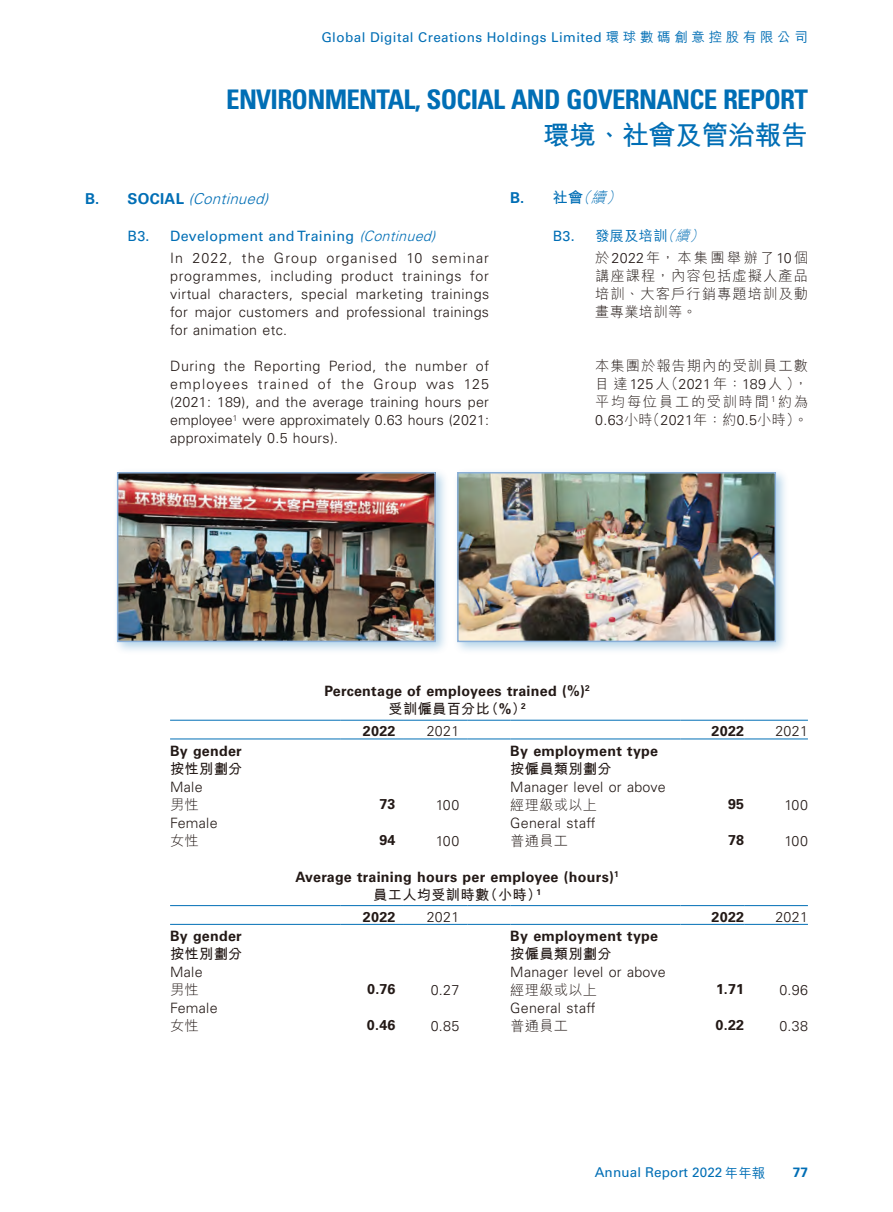
<style>
.page{position:relative;width:893px;height:1212px;background:#fff}
.page>*{position:absolute;margin:0;border:0;box-sizing:border-box;transform-origin:0 0}
.t1{font:700 condensed 27px "Univers LT Std";letter-spacing:-.025em;color:#006eb5}
.t2{font:700 27px "M Hei HK";letter-spacing:-.02em;color:#006eb5}
.t3{font:italic 300 15px "Univers LT Std";color:#006eb5}
.t4{font:italic 300 15px "M Hei HK";color:#006eb5}
.t5{font:300 14.25px/18px "Univers LT Std";letter-spacing:.02em;color:#231916;text-align:justify}
.t6{font:700 14.25px "Univers LT Std";letter-spacing:.02em;color:#231916}
.t7{font:300 14.25px/18px "M Hei HK";letter-spacing:.075em;color:#231916}
.t8{font:300 14.25px/22.2px "Univers LT Std";letter-spacing:.08em;color:#231916}
.t9{font:700 14.25px "M Hei HK";letter-spacing:.02em;color:#231916}
.t10{font:300 14.25px "M Hei HK";letter-spacing:.12em;color:#231916}
.t11{font:13.5px "Univers LT Std";letter-spacing:.03em;color:#006eb5}
.t12{font:13.5px "Univers LT Std";letter-spacing:.01em;color:#006eb5}
.t13{font:700 13.5px "Univers LT Std";color:#006eb5}
.s1{font-family:"M Hei HK";font-weight:500}
.s2{font-weight:700;font-style:normal}
.s3{font-weight:400;color:#006eb5}
.s4{font-style:italic;color:#006eb5}
.s5{font-family:"Univers LT Std";font-weight:700;font-style:normal}
.s6{font-family:"Univers LT Std";font-weight:400;color:#006eb5}
.s7{font-weight:500;color:#006eb5}
.s8{font-family:"Univers LT Std"}
.s9{font-family:"M Hei HK"}
</style>
<div class="page">
<hr style="left:170px;top:738px;width:170px;height:1px;background:#006eb5">
<hr style="left:340px;top:738px;width:64px;height:1px;background:#006eb5">
<hr style="left:404px;top:738px;width:64px;height:1px;background:#006eb5">
<hr style="left:468px;top:738px;width:42px;height:1px;background:#006eb5">
<hr style="left:510px;top:738px;width:170px;height:1px;background:#006eb5">
<hr style="left:680px;top:738px;width:64px;height:1px;background:#006eb5">
<hr style="left:744px;top:738px;width:64px;height:1px;background:#006eb5">
<hr style="left:170px;top:924px;width:170px;height:1px;background:#006eb5">
<hr style="left:340px;top:924px;width:64px;height:1px;background:#006eb5">
<hr style="left:404px;top:924px;width:64px;height:1px;background:#006eb5">
<hr style="left:468px;top:924px;width:42px;height:1px;background:#006eb5">
<hr style="left:510px;top:924px;width:170px;height:1px;background:#006eb5">
<hr style="left:680px;top:924px;width:64px;height:1px;background:#006eb5">
<hr style="left:744px;top:924px;width:64px;height:1px;background:#006eb5">
<hr style="left:170px;top:720px;width:170px;height:1px;background:#006eb5">
<hr style="left:340px;top:720px;width:64px;height:1px;background:#006eb5">
<hr style="left:404px;top:720px;width:64px;height:1px;background:#006eb5">
<hr style="left:468px;top:720px;width:42px;height:1px;background:#006eb5">
<hr style="left:510px;top:720px;width:170px;height:1px;background:#006eb5">
<hr style="left:680px;top:720px;width:64px;height:1px;background:#006eb5">
<hr style="left:744px;top:720px;width:64px;height:1px;background:#006eb5">
<hr style="left:170px;top:905px;width:170px;height:1px;background:#006eb5">
<hr style="left:340px;top:905px;width:64px;height:1px;background:#006eb5">
<hr style="left:404px;top:905px;width:64px;height:1px;background:#006eb5">
<hr style="left:468px;top:905px;width:42px;height:1px;background:#006eb5">
<hr style="left:510px;top:905px;width:170px;height:1px;background:#006eb5">
<hr style="left:680px;top:905px;width:64px;height:1px;background:#006eb5">
<hr style="left:744px;top:905px;width:64px;height:1px;background:#006eb5">
<div style="left:112px;top:467px;width:337px;height:188px;background:#006eb5;opacity:.3"></div>
<img style="left:119px;top:474px;width:315px;height:166px">
<div style="left:117px;top:472px;width:319px;height:170px;border:1px solid #89afd9"></div>
<div style="left:452px;top:467px;width:337px;height:188px;background:#006eb5;opacity:.3"></div>
<img style="left:459px;top:474px;width:315px;height:166px">
<div style="left:457px;top:472px;width:319px;height:170px;border:1px solid #89afd9"></div>
<p class="t11" style="left:321px;top:29px;width:488px">Global Digital Creations Holdings Limited <span class="s1">環球數碼創意控股有限公司</span></p>
<h1 class="t1" style="left:226px;top:83px;width:583px">ENVIRONMENTAL, SOCIAL AND GOVERNANCE REPORT</h1>
<h1 class="t2" style="left:543px;top:116px;width:267px">環境、社會及管治報告</h1>
<p class="t3" style="left:85px;top:189px;width:189px"><span class="s2">B . S O C I A L</span> (Continued)</p>
<p class="t8" style="left:170px;top:225px;width:320px;text-indent:-43px"><span class="s3">B3. Development and Training</span> <span class="s4">(Continued)<br></span>In 2022, the Group organised 10 seminar</p>
<p class="t5" style="left:170px;top:267px;width:321px">programmes, including product trainings for virtual characters, special marketing trainings for major customers and professional trainings for animation etc.</p>
<p class="t5" style="left:170px;top:357px;width:321px">During the Reporting Period, the number of employees trained of the Group was 125 (2021: 189), and the average training hours per employee<sup>1</sup> were approximately 0.63 hours (2021: approximately 0.5 hours).</p>
<p class="t4" style="left:510px;top:190px;width:116px"><span class="s5">B.</span> <span class="s2">社會</span>（續）</p>
<p class="t7" style="left:595px;top:224px;width:214px;line-height:22.2px;text-indent:-43px"><span class="s6">B3.</span> <span class="s7">發展及培訓</span><span class="s4">（續）<br></span>於<span class="s8">2022</span>年，本集團舉辦了<span class="s8">10</span>個</p>
<p class="t7" style="left:595px;top:266px;width:214px;text-align:justify">講座課程，內容包括虛擬人產品培訓、大客戶行銷專題培訓及動畫專業培訓等。</p>
<p class="t7" style="left:595px;top:356px;width:214px">本集團於報告期內的受訓員工數</p>
<p class="t5" style="left:595px;top:375px;width:214px"><span class="s9">目達</span>125<span class="s9">人（</span>2021<span class="s9">年：</span>189<span class="s9">人），</span></p>
<p class="t10" style="left:595px;top:394px;width:214px">平均每位員工的受訓時間<sup>1</sup>約為</p>
<p class="t5" style="left:595px;top:411px;width:214px">0.63<span class="s9">小時（</span>2021<span class="s9">年：約</span>0.5<span class="s9">小時）。</span></p>
<p class="t6" style="left:170px;top:742px;width:73px">By gender</p>
<p class="t9" style="left:170px;top:758px;width:74px">按性別劃分</p>
<p class="t6" style="left:324px;top:683px;width:267px">Percentage of employees trained (%)<sup>2</sup></p>
<p class="t9" style="left:389px;top:698px;width:139px">受訓僱員百分比（<span class="s8">%</span>）<sup>2</sup></p>
<p class="t6" style="left:363px;top:723px;width:34px">2022</p>
<p class="t5" style="left:427px;top:722px;width:34px">2021</p>
<p class="t6" style="left:712px;top:723px;width:34px">2022</p>
<p class="t5" style="left:775px;top:722px;width:34px">2021</p>
<p class="t6" style="left:510px;top:742px;width:149px">By employment type</p>
<p class="t9" style="left:510px;top:758px;width:103px">按僱員類別劃分</p>
<p class="t5" style="left:170px;top:777px;width:34px">Male</p>
<p class="t7" style="left:170px;top:795px;width:30px">男性</p>
<p class="t6" style="left:379px;top:795px;width:18px">73</p>
<p class="t5" style="left:436px;top:795px;width:25px">100</p>
<p class="t5" style="left:510px;top:777px;width:157px">Manager level or above</p>
<p class="t7" style="left:510px;top:795px;width:88px">經理級或以上</p>
<p class="t6" style="left:728px;top:795px;width:18px">95</p>
<p class="t5" style="left:784px;top:795px;width:25px">100</p>
<p class="t5" style="left:510px;top:813px;width:87px">General staff</p>
<p class="t7" style="left:510px;top:831px;width:59px">普通員工</p>
<p class="t6" style="left:728px;top:831px;width:18px">78</p>
<p class="t5" style="left:784px;top:831px;width:25px">100</p>
<p class="t6" style="left:295px;top:868px;width:325px">Average training hours per employee (hours)<sup>1</sup></p>
<p class="t9" style="left:373px;top:884px;width:170px">員工人均受訓時數（小時）<sup>1</sup></p>
<p class="t6" style="left:363px;top:908px;width:34px">2022</p>
<p class="t5" style="left:427px;top:907px;width:34px">2021</p>
<p class="t6" style="left:712px;top:908px;width:34px">2022</p>
<p class="t5" style="left:775px;top:907px;width:34px">2021</p>
<p class="t5" style="left:170px;top:813px;width:49px">Female</p>
<p class="t7" style="left:170px;top:831px;width:30px">女性</p>
<p class="t6" style="left:379px;top:831px;width:18px">94</p>
<p class="t5" style="left:436px;top:831px;width:25px">100</p>
<p class="t6" style="left:170px;top:927px;width:73px">By gender</p>
<p class="t9" style="left:170px;top:943px;width:74px">按性別劃分</p>
<p class="t6" style="left:510px;top:927px;width:149px">By employment type</p>
<p class="t9" style="left:510px;top:943px;width:103px">按僱員類別劃分</p>
<p class="t5" style="left:170px;top:963px;width:34px">Male</p>
<p class="t7" style="left:170px;top:980px;width:30px">男性</p>
<p class="t6" style="left:367px;top:981px;width:30px">0.76</p>
<p class="t5" style="left:431px;top:981px;width:30px">0.27</p>
<p class="t5" style="left:510px;top:963px;width:157px">Manager level or above</p>
<p class="t7" style="left:510px;top:980px;width:88px">經理級或以上</p>
<p class="t6" style="left:716px;top:981px;width:29px">1.71</p>
<p class="t5" style="left:779px;top:981px;width:30px">0.96</p>
<p class="t5" style="left:170px;top:999px;width:49px">Female</p>
<p class="t7" style="left:170px;top:1016px;width:30px">女性</p>
<p class="t6" style="left:367px;top:1017px;width:30px">0.46</p>
<p class="t5" style="left:431px;top:1017px;width:30px">0.85</p>
<p class="t5" style="left:510px;top:999px;width:87px">General staff</p>
<p class="t7" style="left:510px;top:1016px;width:59px">普通員工</p>
<p class="t6" style="left:716px;top:1017px;width:30px">0.22</p>
<p class="t5" style="left:779px;top:1017px;width:30px">0.38</p>
<p class="t12" style="left:595px;top:1164px;width:172px">Annual Report 2022 <span class="s1">年年報</span></p>
<p class="t13" style="left:793px;top:1164px;width:17px">77</p>
</div>
